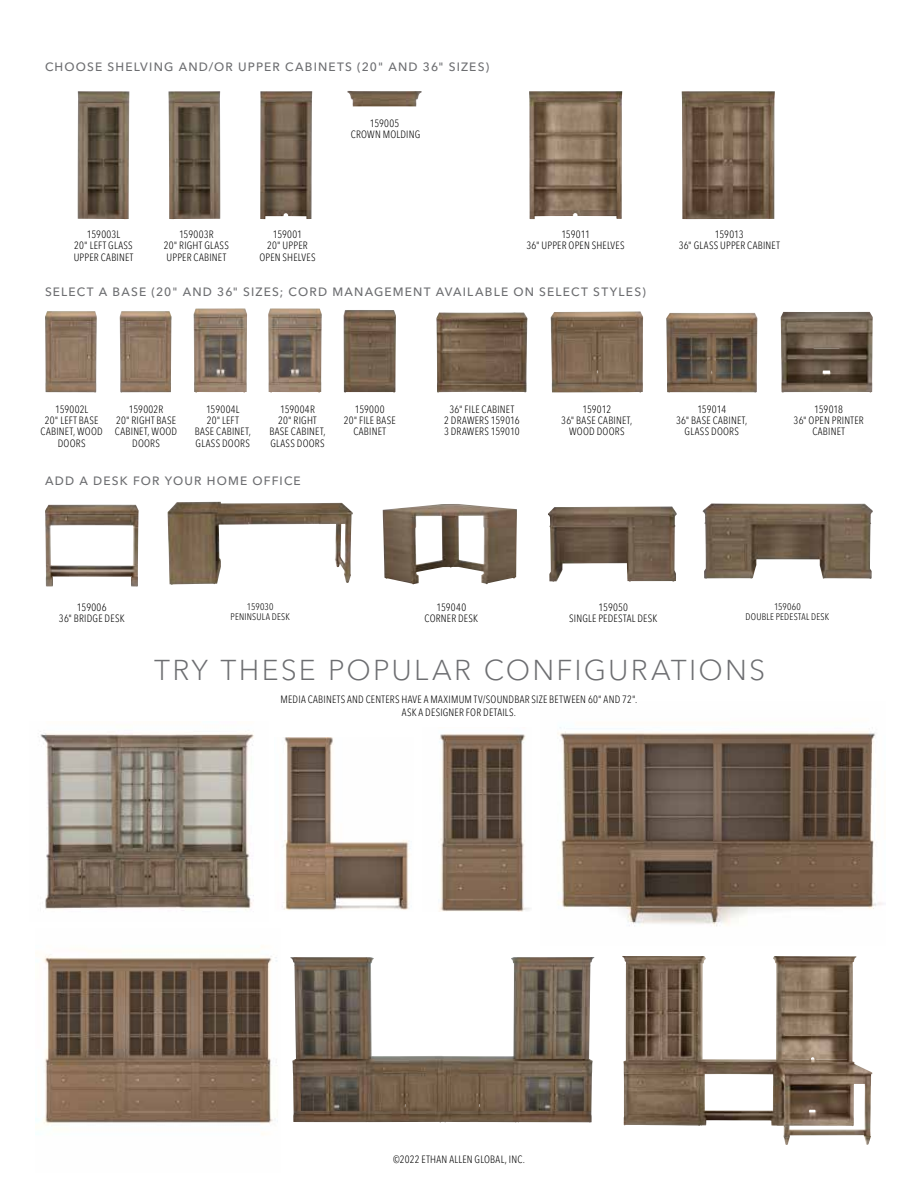
<style>
.page{position:relative;width:918px;height:1188px;background:#fff}
.page>*{position:absolute;margin:0;border:0;box-sizing:border-box;transform-origin:0 0}
.t1{font:300 28.5px "Avenir Next LT Pro";letter-spacing:.08em;color:#6d6e71}
.t2{font:500 12px "Avenir Next LT Pro";letter-spacing:.1em;color:#6d6e71}
.t3{font:300 condensed 10.5px/11.2px "Avenir Next LT Pro";letter-spacing:.02em;color:#000;text-align:center}
.t4{font:300 condensed 9.45px/10.1px "Avenir Next LT Pro";letter-spacing:.025em;color:#000;text-align:center}
</style>
<div class="page">
<img style="left:622px;top:956px;width:249px;height:189px">
<img style="left:290px;top:957px;width:303px;height:166px">
<img style="left:344px;top:310px;width:52px;height:83px">
<img style="left:260px;top:91px;width:52px;height:128px">
<img style="left:45px;top:311px;width:52px;height:82px">
<img style="left:120px;top:311px;width:52px;height:82px">
<img style="left:78px;top:91px;width:51px;height:128px">
<img style="left:168px;top:91px;width:52px;height:128px">
<img style="left:194px;top:308px;width:53px;height:85px">
<img style="left:268px;top:308px;width:54px;height:85px">
<img style="left:45px;top:505px;width:94px;height:82px">
<img style="left:436px;top:312px;width:91px;height:81px">
<img style="left:529px;top:91px;width:93px;height:128px">
<img style="left:551px;top:311px;width:92px;height:82px">
<img style="left:682px;top:91px;width:93px;height:128px">
<img style="left:666px;top:313px;width:91px;height:79px">
<img style="left:781px;top:312px;width:92px;height:81px">
<img style="left:168px;top:502px;width:185px;height:83px">
<img style="left:548px;top:506px;width:129px;height:76px">
<img style="left:703px;top:503px;width:170px;height:76px">
<img style="left:383px;top:504px;width:134px;height:80px">
<img style="left:282px;top:738px;width:128px;height:172px">
<img style="left:36px;top:946px;width:241px;height:189px">
<img style="left:439px;top:734px;width:91px;height:178px">
<img style="left:557px;top:727px;width:326px;height:199px">
<img style="left:347px;top:91px;width:75px;height:15px">
<img style="left:40px;top:733px;width:214px;height:178px">
<p class="t2" style="left:45px;top:60px;width:446px">CHOOSE SHELVING AND/OR UPPER CABINETS (20" AND 36" SIZES)</p>
<p class="t3" style="left:351px;top:117px;width:71px">159005<br>CROWN MOLDING</p>
<p class="t3" style="left:74px;top:229px;width:61px">159003L<br>20" LEFT GLASS<br>UPPER CABINET</p>
<p class="t3" style="left:164px;top:229px;width:67px">159003R<br>20" RIGHT GLASS<br>UPPER CABINET</p>
<p class="t3" style="left:259px;top:229px;width:58px">159001<br>20" UPPER<br>OPEN SHELVES</p>
<p class="t3" style="left:526px;top:229px;width:100px">159011<br>36" UPPER OPEN SHELVES</p>
<p class="t3" style="left:679px;top:229px;width:103px">159013<br>36" GLASS UPPER CABINET</p>
<p class="t2" style="left:45px;top:284px;width:602px">SELECT A BASE (20" AND 36" SIZES; CORD MANAGEMENT AVAILABLE ON SELECT STYLES)</p>
<p class="t3" style="left:41px;top:404px;width:64px">159002L<br>20" LEFT BASE<br>CABINET, WOOD<br>DOORS</p>
<p class="t3" style="left:115px;top:404px;width:64px">159002R<br>20" RIGHT BASE<br>CABINET, WOOD<br>DOORS</p>
<p class="t3" style="left:195px;top:404px;width:58px">159004L<br>20" LEFT<br>BASE CABINET,<br>GLASS DOORS</p>
<p class="t3" style="left:269px;top:404px;width:58px">159004R<br>20" RIGHT<br>BASE CABINET,<br>GLASS DOORS</p>
<p class="t2" style="left:45px;top:474px;width:257px">ADD A DESK FOR YOUR HOME OFFICE</p>
<p class="t3" style="left:344px;top:404px;width:53px">159000<br>20" FILE BASE<br>CABINET</p>
<p class="t3" style="left:444px;top:404px;width:77px">36" FILE CABINET<br>2 DRAWERS 159016<br>3 DRAWERS 159010</p>
<p class="t3" style="left:561px;top:404px;width:73px">159012<br>36" BASE CABINET,<br>WOOD DOORS</p>
<p class="t3" style="left:676px;top:404px;width:73px">159014<br>36" BASE CABINET,<br>GLASS DOORS</p>
<p class="t3" style="left:794px;top:404px;width:72px">159018<br>36" OPEN PRINTER<br>CABINET</p>
<p class="t3" style="left:59px;top:602px;width:67px">159006<br>36" BRIDGE DESK</p>
<p class="t4" style="left:231px;top:602px;width:61px">159030<br>PENINSULA DESK</p>
<p class="t3" style="left:569px;top:602px;width:90px">159050<br>SINGLE PEDESTAL DESK</p>
<p class="t4" style="left:746px;top:602px;width:85px">159060<br>DOUBLE PEDESTAL DESK</p>
<p class="t3" style="left:425px;top:602px;width:55px">159040<br>CORNER DESK</p>
<h1 class="t1" style="left:154px;top:653px;width:613px">TRY THESE POPULAR CONFIGURATIONS</h1>
<p class="t3" style="left:281px;top:692px;width:358px;line-height:13.5px">MEDIA CABINETS AND CENTERS HAVE A MAXIMUM TV/SOUNDBAR SIZE BETWEEN 60" AND 72".<br>ASK A DESIGNER FOR DETAILS.</p>
<p class="t3" style="left:393px;top:1154px;width:133px">©2022 ETHAN ALLEN GLOBAL, INC.</p>
</div>
